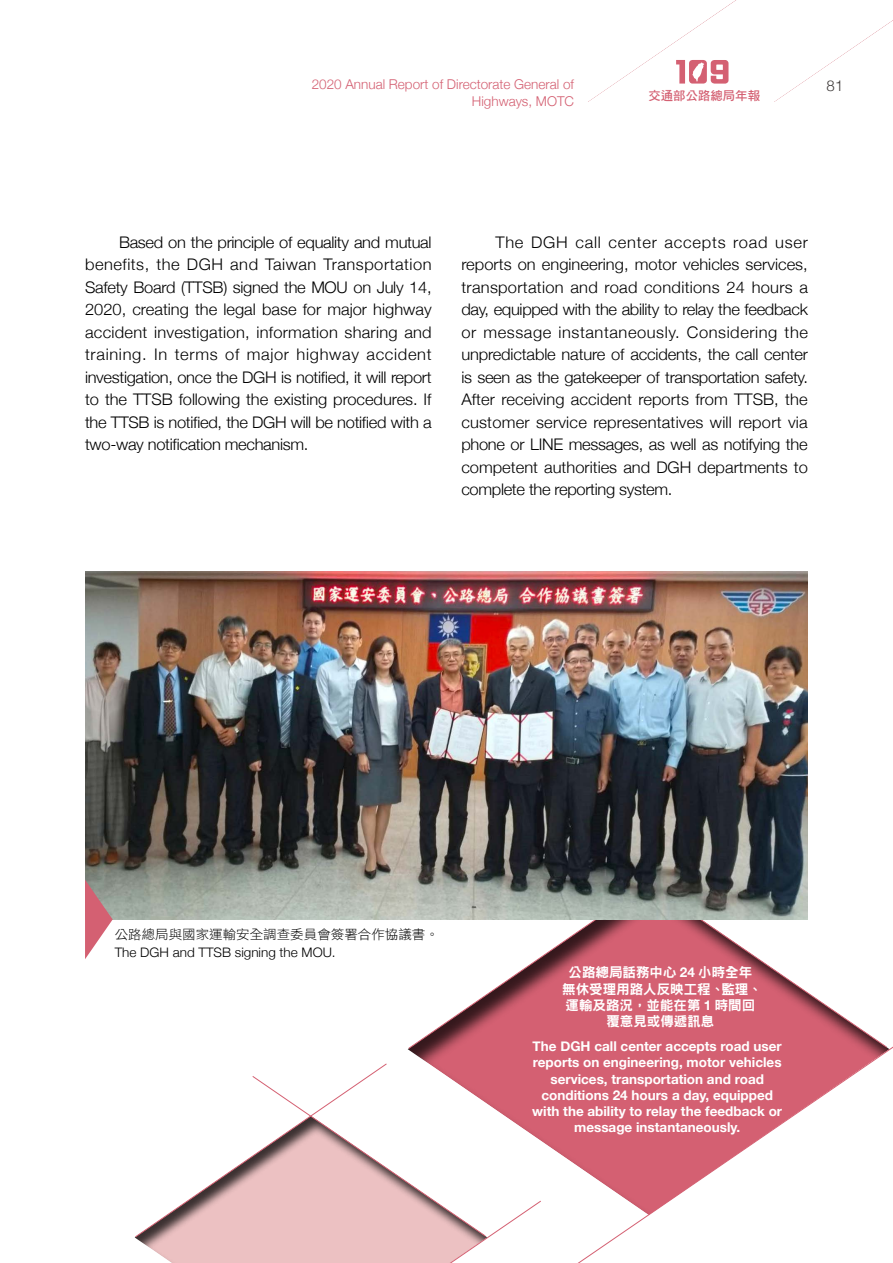
<style>
.page{position:relative;width:893px;height:1263px;background:#fff}
.page>*{position:absolute;margin:0;border:0;box-sizing:border-box;transform-origin:0 0}
.t1{font:300 16.05px/22.5px "Helvetica Neue";letter-spacing:-.02em;color:#000;text-align:justify}
.t2{font:300 15px "Helvetica Neue";color:#3e3a39}
.t3{font:700 13.5px/16.2px "Helvetica Neue";color:#fff;text-align:center}
.t4{font:300 13.5px/16.5px "Helvetica Neue";color:#d46072;text-align:right}
.t5{font:13.5px/16.2px "DF Hei Std W9";color:#fff;text-align:center}
.t6{font:300 13.05px "Helvetica Neue";color:#000}
.t7{font:13.05px "DF Hei Std W3";color:#000}
.t8{font:12.45px "DF Hei Std W7";color:#d46072}
.s1{font-family:"Helvetica Neue";font-weight:700}
</style>
<div class="page">
<div style="left:394px;top:871px;width:499px;height:345px;background:#000;opacity:.75"></div>
<svg style="left:473px;top:998px;width:420px;height:265px"></svg>
<svg style="left:408px;top:919px;width:345px;height:130px"></svg>
<svg style="left:568px;top:871px;width:320px;height:177px"></svg>
<svg style="left:135px;top:1063px;width:407px;height:200px"></svg>
<img style="left:85px;top:571px;width:723px;height:348px">
<svg style="left:85px;top:880px;width:28px;height:79px"></svg>
<p class="t4" style="left:312px;top:75px;width:264px">2020 Annual Report of Directorate General of<br>Highways, MOTC</p>
<p class="t2" style="left:827px;top:74px;width:18px">81</p>
<p class="t8" style="left:648px;top:89px;width:113px">交通部公路總局年報</p>
<p class="t1" style="left:85px;top:230px;width:348px;text-indent:34px">Based on the principle of equality and mutual benefits, the DGH and Taiwan Transportation Safety Board (TTSB) signed the MOU on July 14, 2020, creating the legal base for major highway accident investigation, information sharing and training. In terms of major highway accident investigation, once the DGH is notified, it will report to the TTSB following the existing procedures. If the TTSB is notified, the DGH will be notified with a two-way notification mechanism.</p>
<p class="t1" style="left:461px;top:230px;width:348px;text-indent:34px">The DGH call center accepts road user reports on engineering, motor vehicles services, transportation and road conditions 24 hours a day, equipped with the ability to relay the feedback or message instantaneously. Considering the unpredictable nature of accidents, the call center is seen as the gatekeeper of transportation safety.<br>After receiving accident reports from TTSB, the customer service representatives will report via phone or LINE messages, as well as notifying the competent authorities and DGH departments to complete the reporting system.</p>
<p class="t7" style="left:115px;top:927px;width:325px">公路總局與國家運輸安全調查委員會簽署合作協議書。</p>
<p class="t6" style="left:115px;top:942px;width:222px">The DGH and TTSB signing the MOU.</p>
<p class="t5" style="left:562px;top:964px;width:201px">公路總局話務中心 <span class="s1">24</span> 小時全年無休受理用路人反映工程、監理、運輸及路況，並能在第 <span class="s1">1</span> 時間回覆意見或傳遞訊息</p>
<p class="t3" style="left:532px;top:1039px;width:251px">The DGH call center accepts road user reports on engineering, motor vehicles services, transportation and road conditions 24 hours a day, equipped with the ability to relay the feedback or message instantaneously.</p>
</div>
